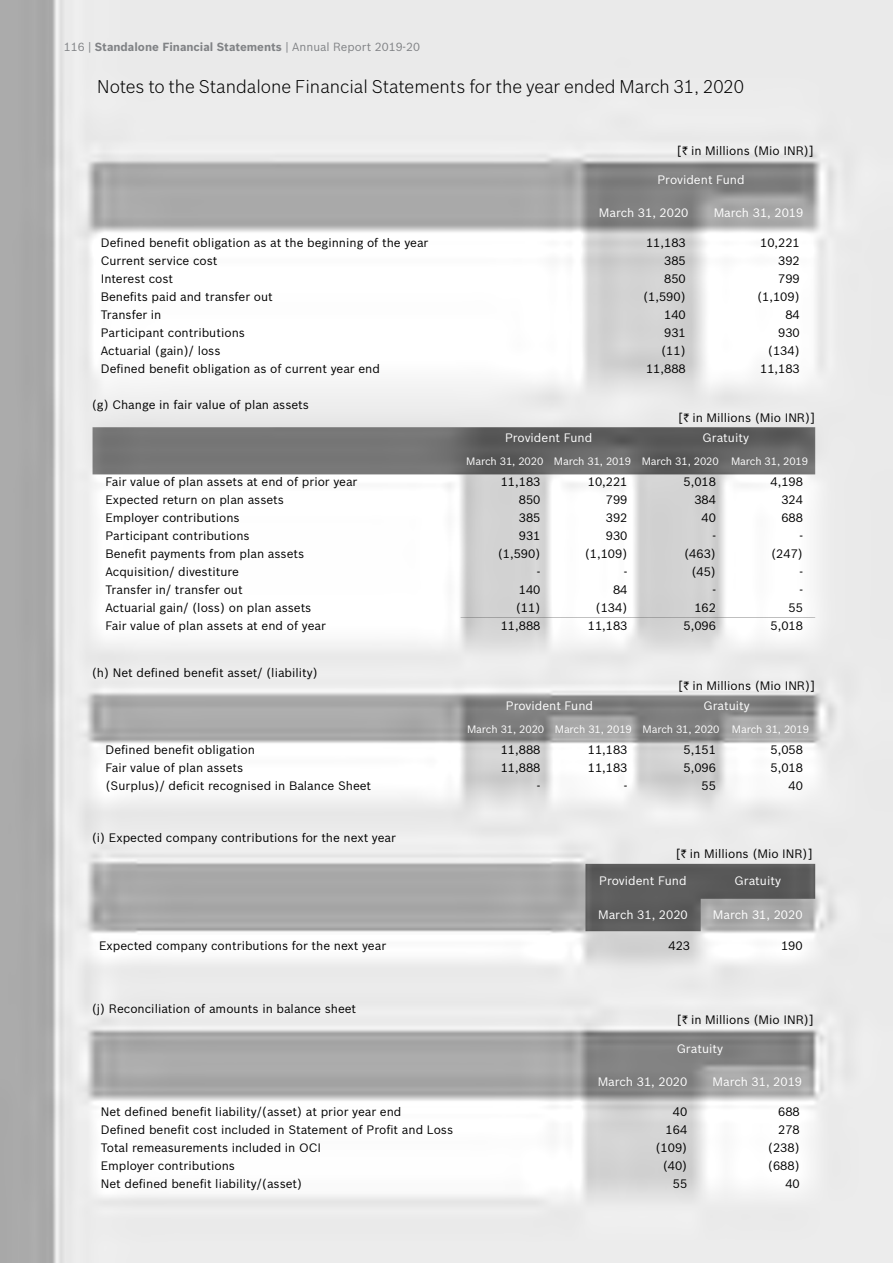
<style>
.page{position:relative;width:893px;height:1263px;background:#fff}
.page>*{position:absolute;margin:0;border:0;box-sizing:border-box;transform-origin:0 0}
.t1{font:300 18px "Bosch Sans";color:#000}
.t2{font:12px "Bosch Sans";color:#000}
.t3{font:12px "Bosch Sans";color:#fff}
.t4{font:700 11.55px "Bosch Sans";color:#808285}
.t5{font:10.5px "Bosch Sans";letter-spacing:-.01em;color:#fff}
.s1{font-weight:400}
.s2{font-family:"Rupee"}
</style>
<div class="page">
<img style="left:0;top:0;width:893px;height:1262px">
<p class="t4" style="left:64px;top:38px;width:358px"><span class="s1">116 |</span> Standalone Financial Statements <span class="s1">| Annual Report 2019-20</span></p>
<h1 class="t1" style="left:97px;top:74px;width:648px">Notes to the Standalone Financial Statements for the year ended March 31, 2020</h1>
<p class="t2" style="left:677px;top:142px;width:138px">[<span class="s2">`</span> in Millions (Mio INR)]</p>
<p class="t3" style="left:657px;top:170px;width:89px">Provident Fund</p>
<p class="t3" style="left:599px;top:204px;width:91px">March 31, 2020</p>
<p class="t3" style="left:714px;top:204px;width:91px">March 31, 2019</p>
<p class="t2" style="left:101px;top:234px;width:329px">Defined benefit obligation as at the beginning of the year</p>
<p class="t2" style="left:646px;top:234px;width:41px">11,183</p>
<p class="t2" style="left:760px;top:234px;width:41px">10,221</p>
<p class="t2" style="left:101px;top:252px;width:118px">Current service cost</p>
<p class="t2" style="left:664px;top:252px;width:23px">385</p>
<p class="t2" style="left:778px;top:252px;width:23px">392</p>
<p class="t2" style="left:101px;top:270px;width:74px">Interest cost</p>
<p class="t2" style="left:664px;top:270px;width:23px">850</p>
<p class="t2" style="left:778px;top:270px;width:23px">799</p>
<p class="t2" style="left:101px;top:288px;width:174px">Benefits paid and transfer out</p>
<p class="t2" style="left:643px;top:288px;width:44px">(1,590)</p>
<p class="t2" style="left:757px;top:288px;width:44px">(1,109)</p>
<p class="t2" style="left:101px;top:306px;width:62px">Transfer in</p>
<p class="t2" style="left:664px;top:306px;width:23px">140</p>
<p class="t2" style="left:785px;top:306px;width:16px">84</p>
<p class="t2" style="left:101px;top:324px;width:146px">Participant contributions</p>
<p class="t2" style="left:664px;top:324px;width:23px">931</p>
<p class="t2" style="left:778px;top:324px;width:23px">930</p>
<p class="t2" style="left:101px;top:342px;width:121px">Actuarial (gain)/ loss</p>
<p class="t2" style="left:661px;top:342px;width:26px">(11)</p>
<p class="t2" style="left:768px;top:342px;width:33px">(134)</p>
<p class="t2" style="left:101px;top:360px;width:281px">Defined benefit obligation as of current year end</p>
<p class="t2" style="left:646px;top:360px;width:41px">11,888</p>
<p class="t2" style="left:760px;top:360px;width:41px">11,183</p>
<p class="t2" style="left:92px;top:396px;width:219px">(g) Change in fair value of plan assets</p>
<p class="t2" style="left:678px;top:409px;width:138px">[<span class="s2">`</span> in Millions (Mio INR)]</p>
<p class="t3" style="left:505px;top:429px;width:89px">Provident Fund</p>
<p class="t3" style="left:702px;top:429px;width:48px">Gratuity</p>
<p class="t5" style="left:466px;top:454px;width:343px">March 31, 2020 March 31, 2019 March 31, 2020 March 31, 2019</p>
<p class="t2" style="left:105px;top:473px;width:253px">Fair value of plan assets at end of prior year</p>
<p class="t2" style="left:501px;top:473px;width:41px">11,183</p>
<p class="t2" style="left:588px;top:473px;width:41px">10,221</p>
<p class="t2" style="left:683px;top:473px;width:34px">5,018</p>
<p class="t2" style="left:770px;top:473px;width:34px">4,198</p>
<p class="t2" style="left:105px;top:491px;width:180px">Expected return on plan assets</p>
<p class="t2" style="left:519px;top:491px;width:23px">850</p>
<p class="t2" style="left:606px;top:491px;width:23px">799</p>
<p class="t2" style="left:694px;top:491px;width:23px">384</p>
<p class="t2" style="left:781px;top:491px;width:23px">324</p>
<p class="t2" style="left:105px;top:509px;width:136px">Employer contributions</p>
<p class="t2" style="left:519px;top:509px;width:23px">385</p>
<p class="t2" style="left:606px;top:509px;width:23px">392</p>
<p class="t2" style="left:702px;top:509px;width:16px">40</p>
<p class="t2" style="left:781px;top:509px;width:23px">688</p>
<p class="t2" style="left:105px;top:527px;width:146px">Participant contributions</p>
<p class="t2" style="left:519px;top:527px;width:23px">931</p>
<p class="t2" style="left:606px;top:527px;width:23px">930</p>
<p class="t2" style="left:712px;top:527px;width:5px">-</p>
<p class="t2" style="left:799px;top:527px;width:5px">-</p>
<p class="t2" style="left:105px;top:545px;width:200px">Benefit payments from plan assets</p>
<p class="t2" style="left:498px;top:545px;width:44px">(1,590)</p>
<p class="t2" style="left:585px;top:545px;width:44px">(1,109)</p>
<p class="t2" style="left:684px;top:545px;width:33px">(463)</p>
<p class="t2" style="left:771px;top:545px;width:33px">(247)</p>
<p class="t2" style="left:105px;top:563px;width:135px">Acquisition/ divestiture</p>
<p class="t2" style="left:537px;top:563px;width:5px">-</p>
<p class="t2" style="left:624px;top:563px;width:5px">-</p>
<p class="t2" style="left:691px;top:563px;width:26px">(45)</p>
<p class="t2" style="left:799px;top:563px;width:5px">-</p>
<p class="t2" style="left:105px;top:581px;width:139px">Transfer in/ transfer out</p>
<p class="t2" style="left:519px;top:581px;width:23px">140</p>
<p class="t2" style="left:613px;top:581px;width:16px">84</p>
<p class="t2" style="left:712px;top:581px;width:5px">-</p>
<p class="t2" style="left:799px;top:581px;width:5px">-</p>
<p class="t2" style="left:105px;top:599px;width:207px">Actuarial gain/ (loss) on plan assets</p>
<p class="t2" style="left:516px;top:599px;width:26px">(11)</p>
<p class="t2" style="left:596px;top:599px;width:33px">(134)</p>
<p class="t2" style="left:694px;top:599px;width:23px">162</p>
<p class="t2" style="left:789px;top:599px;width:16px">55</p>
<p class="t2" style="left:105px;top:617px;width:222px">Fair value of plan assets at end of year</p>
<p class="t2" style="left:501px;top:617px;width:41px">11,888</p>
<p class="t2" style="left:588px;top:617px;width:41px">11,183</p>
<p class="t2" style="left:683px;top:617px;width:34px">5,096</p>
<p class="t2" style="left:770px;top:617px;width:34px">5,018</p>
<p class="t2" style="left:92px;top:663px;width:228px">(h) Net defined benefit asset/ (liability)</p>
<p class="t2" style="left:678px;top:677px;width:138px">[<span class="s2">`</span> in Millions (Mio INR)]</p>
<p class="t3" style="left:506px;top:697px;width:89px">Provident Fund</p>
<p class="t3" style="left:703px;top:697px;width:48px">Gratuity</p>
<p class="t5" style="left:467px;top:721px;width:343px">March 31, 2020 March 31, 2019 March 31, 2020 March 31, 2019</p>
<p class="t2" style="left:105px;top:741px;width:151px">Defined benefit obligation</p>
<p class="t2" style="left:501px;top:741px;width:41px">11,888</p>
<p class="t2" style="left:588px;top:741px;width:41px">11,183</p>
<p class="t2" style="left:683px;top:741px;width:34px">5,151</p>
<p class="t2" style="left:770px;top:741px;width:34px">5,058</p>
<p class="t2" style="left:105px;top:759px;width:139px">Fair value of plan assets</p>
<p class="t2" style="left:501px;top:759px;width:41px">11,888</p>
<p class="t2" style="left:588px;top:759px;width:41px">11,183</p>
<p class="t2" style="left:683px;top:759px;width:34px">5,096</p>
<p class="t2" style="left:770px;top:759px;width:34px">5,018</p>
<p class="t2" style="left:105px;top:777px;width:267px">(Surplus)/ deficit recognised in Balance Sheet</p>
<p class="t2" style="left:537px;top:777px;width:5px">-</p>
<p class="t2" style="left:624px;top:777px;width:5px">-</p>
<p class="t2" style="left:702px;top:777px;width:16px">55</p>
<p class="t2" style="left:789px;top:777px;width:16px">40</p>
<p class="t2" style="left:92px;top:829px;width:306px">(i) Expected company contributions for the next year</p>
<p class="t2" style="left:676px;top:845px;width:138px">[<span class="s2">`</span> in Millions (Mio INR)]</p>
<p class="t3" style="left:599px;top:872px;width:89px">Provident Fund</p>
<p class="t3" style="left:734px;top:872px;width:48px">Gratuity</p>
<p class="t3" style="left:598px;top:906px;width:91px">March 31, 2020</p>
<p class="t3" style="left:713px;top:906px;width:91px">March 31, 2020</p>
<p class="t2" style="left:99px;top:937px;width:289px">Expected company contributions for the next year</p>
<p class="t2" style="left:668px;top:937px;width:23px">423</p>
<p class="t2" style="left:781px;top:937px;width:23px">190</p>
<p class="t2" style="left:92px;top:1000px;width:266px">(j) Reconciliation of amounts in balance sheet</p>
<p class="t2" style="left:677px;top:1011px;width:138px">[<span class="s2">`</span> in Millions (Mio INR)]</p>
<p class="t3" style="left:677px;top:1039px;width:48px">Gratuity</p>
<p class="t3" style="left:598px;top:1073px;width:91px">March 31, 2020</p>
<p class="t3" style="left:712px;top:1073px;width:91px">March 31, 2019</p>
<p class="t2" style="left:101px;top:1103px;width:302px">Net defined benefit liability/(asset) at prior year end</p>
<p class="t2" style="left:673px;top:1103px;width:16px">40</p>
<p class="t2" style="left:778px;top:1103px;width:23px">688</p>
<p class="t2" style="left:101px;top:1121px;width:354px">Defined benefit cost included in Statement of Profit and Loss</p>
<p class="t2" style="left:666px;top:1121px;width:23px">164</p>
<p class="t2" style="left:778px;top:1121px;width:23px">278</p>
<p class="t2" style="left:101px;top:1139px;width:222px">Total remeasurements included in OCI</p>
<p class="t2" style="left:655px;top:1139px;width:33px">(109)</p>
<p class="t2" style="left:768px;top:1139px;width:33px">(238)</p>
<p class="t2" style="left:101px;top:1157px;width:136px">Employer contributions</p>
<p class="t2" style="left:663px;top:1157px;width:26px">(40)</p>
<p class="t2" style="left:768px;top:1157px;width:33px">(688)</p>
<p class="t2" style="left:101px;top:1175px;width:203px">Net defined benefit liability/(asset)</p>
<p class="t2" style="left:673px;top:1175px;width:16px">55</p>
<p class="t2" style="left:785px;top:1175px;width:16px">40</p>
</div>
